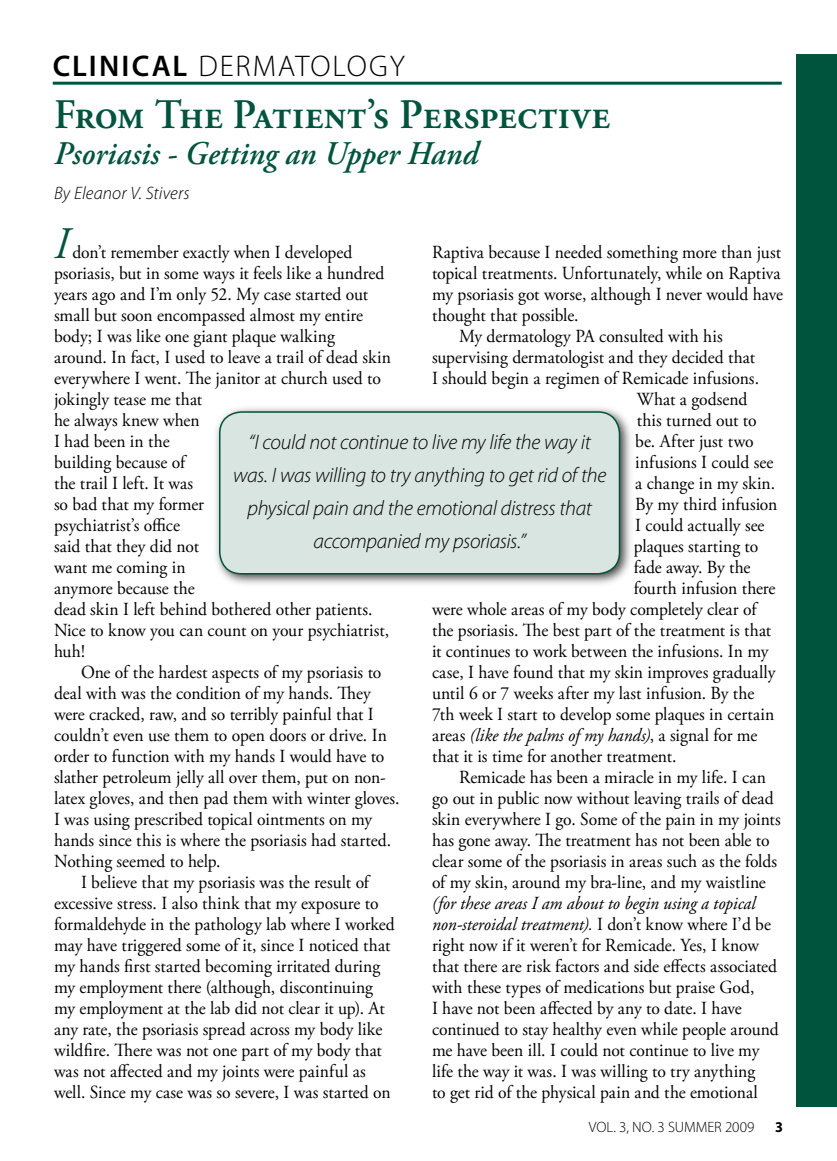
<style>
.page{position:relative;width:837px;height:1161px;background:#fff}
.page>*{position:absolute;margin:0;border:0;box-sizing:border-box;transform-origin:0 0}
.t1{font:italic 45px "Adobe Garamond Pro";color:#00543d;scale:.95 1}
.t2{font:600 42px "Adobe Garamond Pro";letter-spacing:.01em;color:#00543d;scale:.95 1}
.t3{font:italic 600 33px "Adobe Garamond Pro";letter-spacing:.005em;color:#00543d;scale:.95 1}
.t4{font:600 30px "Myriad Pro";letter-spacing:.075em;color:#000}
.t5{font:300 30px "Myriad Pro";letter-spacing:.065em;color:#000}
.t6{font:italic 300 21px/33px "Myriad Pro";letter-spacing:-.015em;color:#000;text-align:center}
.t7{font:18.45px/21px "Adobe Garamond Pro";color:#000;scale:.95 1}
.t8{font:italic 18.45px "Adobe Garamond Pro";color:#000;scale:.95 1}
.t9{font:italic 300 18px "Myriad Pro";letter-spacing:.01em;color:#000}
.t10{font:300 15px "Myriad Pro";color:#000}
.s1{font-weight:300}
.s2{font-style:normal}
.s3{font-style:italic}
</style>
<div class="page">
<div style="left:212px;top:404px;width:421px;height:184px;background:#000;opacity:.75"></div>
<div style="left:220px;top:412px;width:399px;height:162px;background:#d9e5e0;border-radius:22px"></div>
<div style="left:219px;top:411px;width:401px;height:163px;border:2px solid #00543d;border-radius:22px"></div>
<div style="left:796px;top:54px;width:41px;height:1053px;background:#00543d"></div>
<hr style="left:53px;top:82px;width:729px;height:3px;background:#00543d">
<h3 class="t4" style="left:53px;top:47px;width:186px">CLINICAL <span class="s1">DERMAT</span></h3>
<h3 class="t5" style="left:310px;top:48px;width:94px">OLOGY</h3>
<h2 class="t2" style="left:54px;top:91px;width:587px">From The Patient’s Perspective</h2>
<h3 class="t3" style="left:54px;top:135px;width:448px">Psoriasis - Getting an Upper Hand</h3>
<p class="t9" style="left:54px;top:182px;width:137px">By Eleanor V. Stivers</p>
<h1 class="t1" style="left:54px;top:217px;width:17px">I</h1>
<p class="t7" style="left:432px;top:242px;width:369px">Raptiva because I needed something more than just</p>
<p class="t7" style="left:432px;top:263px;width:368px">topical treatments. Unfortunately, while on Raptiva</p>
<p class="t7" style="left:432px;top:284px;width:371px">my psoriasis got worse, although I never would have</p>
<p class="t7" style="left:432px;top:305px;width:156px">thought that possible.</p>
<p class="t7" style="left:459px;top:326px;width:279px">My dermatology PA consulted with his</p>
<p class="t7" style="left:432px;top:347px;width:342px">supervising dermatologist and they decided that</p>
<p class="t7" style="left:432px;top:368px;width:346px">I should begin a regimen of Remicade infusions.</p>
<p class="t7" style="left:637px;top:389px;width:118px">What a godsend</p>
<p class="t7" style="left:637px;top:410px;width:128px">this turned out to</p>
<p class="t7" style="left:635px;top:431px;width:126px">be. After just two</p>
<p class="t7" style="left:635px;top:452px;width:147px">infusions I could see</p>
<p class="t7" style="left:635px;top:473px;width:149px">a change in my skin.</p>
<p class="t7" style="left:635px;top:494px;width:151px">By my third infusion</p>
<p class="t7" style="left:635px;top:515px;width:138px">I could actually see</p>
<p class="t7" style="left:634px;top:536px;width:133px">plaques starting to</p>
<p class="t7" style="left:634px;top:557px;width:124px">fade away. By the</p>
<p class="t7" style="left:634px;top:578px;width:151px">fourth infusion there</p>
<p class="t7" style="left:432px;top:599px;width:343px">were whole areas of my body completely clear of</p>
<p class="t7" style="left:432px;top:620px;width:359px">the psoriasis. The best part of the treatment is that</p>
<p class="t7" style="left:432px;top:641px;width:356px">it continues to work between the infusions. In my</p>
<p class="t7" style="left:432px;top:662px;width:363px">case, I have found that my skin improves gradually</p>
<p class="t7" style="left:432px;top:683px;width:341px">until 6 or 7 weeks after my last infusion. By the</p>
<p class="t7" style="left:432px;top:704px;width:362px">7th week I start to develop some plaques in certain</p>
<p class="t8" style="left:432px;top:724px;width:344px"><span class="s2">areas</span> (like the palms of my hands)<span class="s2">, a signal for me</span></p>
<p class="t7" style="left:432px;top:746px;width:259px">that it is time for another treatment.</p>
<p class="t7" style="left:459px;top:767px;width:325px">Remicade has been a miracle in my life. I can</p>
<p class="t7" style="left:432px;top:788px;width:361px">go out in public now without leaving trails of dead</p>
<p class="t7" style="left:432px;top:809px;width:369px">skin everywhere I go. Some of the pain in my joints</p>
<p class="t7" style="left:432px;top:830px;width:357px">has gone away. The treatment has not been able to</p>
<p class="t7" style="left:432px;top:851px;width:365px">clear some of the psoriasis in areas such as the folds</p>
<p class="t7" style="left:432px;top:872px;width:353px">of my skin, around my bra-line, and my waistline</p>
<p class="t7" style="left:432px;top:893px;width:366px"><span class="s3">(for these areas I am about to begin using a topical non-steroidal treatment).</span> I don’t know where I’d be right now if it weren’t for Remicade. Yes, I know that there are risk factors and side effects associated with these types of medications but praise God,<br>I have not been affected by any to date. I have continued to stay healthy even while people around me have been ill. I could not continue to live my life the way it was. I was willing to try anything<br>to get rid of the physical pain and the emotional</p>
<p class="t7" style="left:54px;top:242px;width:356px;text-indent:18px">don’t remember exactly when I developed psoriasis, but in some ways it feels like a hundred years ago and I’m only 52. My case started out small but soon encompassed almost my entire body; I was like one giant plaque walking around. In fact, I used to leave a trail of dead skin everywhere I went. The janitor at church used to jokingly tease me that<br>he always knew when<br>I had been in the<br>building because of<br>the trail I left. It was<br>so bad that my former<br>psychiatrist’s office<br>said that they did not<br>want me coming in<br>anymore because the<br>dead skin I left behind bothered other patients.<br>Nice to know you can count on your psychiatrist, huh!</p>
<p class="t7" style="left:81px;top:662px;width:318px">One of the hardest aspects of my psoriasis to</p>
<p class="t7" style="left:54px;top:683px;width:335px">deal with was the condition of my hands. They</p>
<p class="t7" style="left:54px;top:704px;width:338px">were cracked, raw, and so terribly painful that I</p>
<p class="t7" style="left:54px;top:725px;width:352px">couldn’t even use them to open doors or drive. In</p>
<p class="t7" style="left:54px;top:746px;width:349px">order to function with my hands I would have to</p>
<p class="t7" style="left:54px;top:767px;width:351px">slather petroleum jelly all over them, put on non-</p>
<p class="t7" style="left:54px;top:788px;width:365px">latex gloves, and then pad them with winter gloves.</p>
<p class="t7" style="left:54px;top:809px;width:336px">I was using prescribed topical ointments on my</p>
<p class="t7" style="left:54px;top:830px;width:356px">hands since this is where the psoriasis had started.</p>
<p class="t7" style="left:54px;top:851px;width:177px">Nothing seemed to help.</p>
<p class="t7" style="left:81px;top:872px;width:305px">I believe that my psoriasis was the result of</p>
<p class="t7" style="left:54px;top:893px;width:343px">excessive stress. I also think that my exposure to</p>
<p class="t7" style="left:54px;top:914px;width:360px">formaldehyde in the pathology lab where I worked</p>
<p class="t7" style="left:54px;top:935px;width:356px">may have triggered some of it, since I noticed that</p>
<p class="t7" style="left:54px;top:956px;width:345px">my hands first started becoming irritated during</p>
<p class="t7" style="left:54px;top:977px;width:337px">my employment there (although, discontinuing</p>
<p class="t7" style="left:54px;top:998px;width:350px">my employment at the lab did not clear it up). At</p>
<p class="t7" style="left:54px;top:1019px;width:347px">any rate, the psoriasis spread across my body like</p>
<p class="t7" style="left:54px;top:1040px;width:347px">wildfire. There was not one part of my body that</p>
<p class="t7" style="left:54px;top:1061px;width:330px">was not affected and my joints were painful as</p>
<p class="t7" style="left:54px;top:1082px;width:356px">well. Since my case was so severe, I was started on</p>
<p class="t6" style="left:233px;top:426px;width:375px">“I could not continue to live my life the way it was. I was willing to try anything to get rid of the physical pain and the emotional distress that accompanied my psoriasis.”</p>
<p class="t10" style="left:589px;top:1118px;width:167px">VOL. 3, NO. 3 SUMMER 2009</p>
</div>
